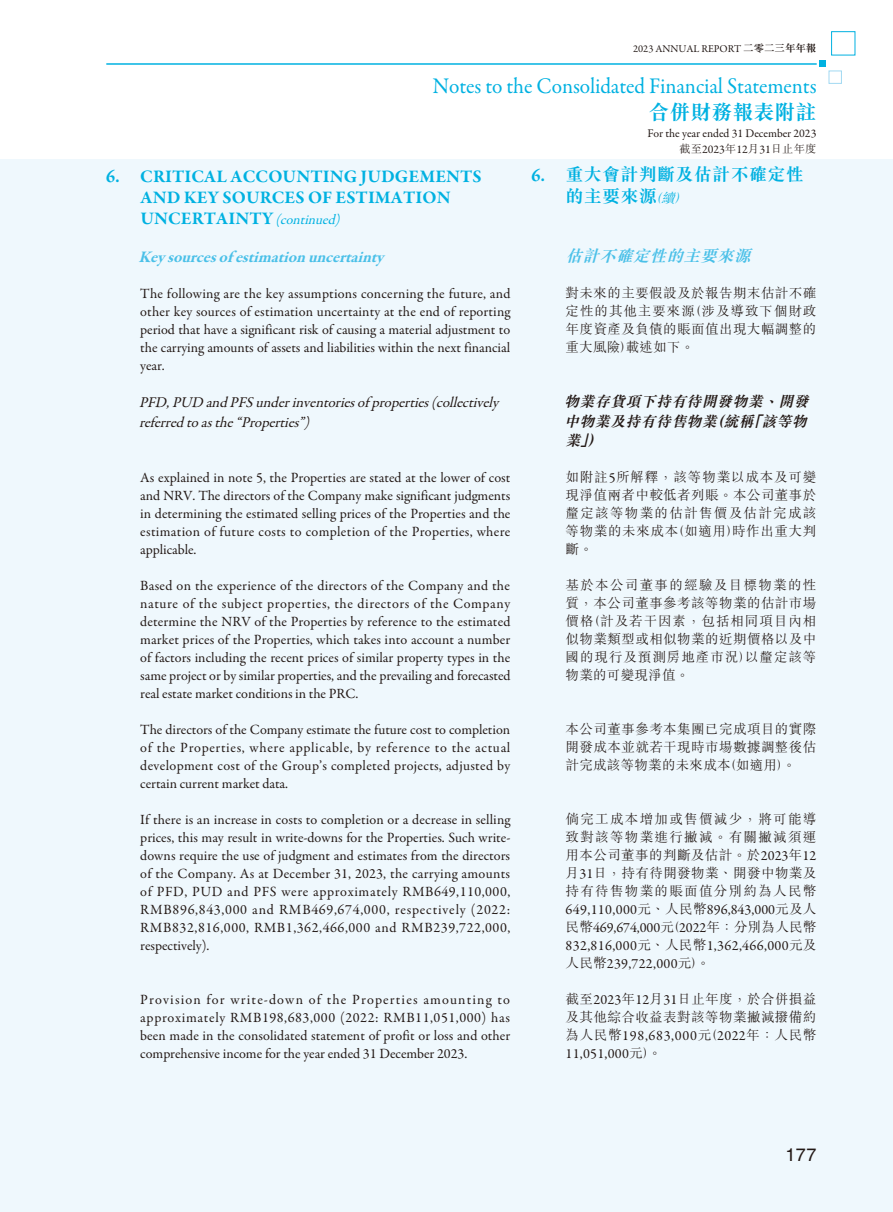
<style>
.page{position:relative;width:893px;height:1212px;background:#fff}
.page>*{position:absolute;margin:0;border:0;box-sizing:border-box;transform-origin:0 0}
.t1{font:22.5px "Garamond Premr Pro";letter-spacing:-.005em;color:#00b1e1;scale:.95 1}
.t2{font:700 21px "M Sung HK";color:#00b1e1}
.t3{font:700 18px/21px "Garamond Premr Pro";letter-spacing:.005em;color:#00b1e1}
.t4{font:700 18px/21px "M Sung HK";letter-spacing:.02em;color:#00b1e1}
.t5{font:18px "Helvetica LT Pro";color:#231916}
.t6{font:italic 700 16.5px "Garamond Premr Pro";color:#4ac0e8}
.t7{font:italic 700 16.5px "M Sung HK";color:#4ac0e8}
.t8{font:italic 15px/19.5px "Garamond Premr Pro";color:#231916}
.t9{font:italic 700 15px/19.5px "M Sung HK";color:#231916;text-align:justify}
.t10{font:14.1px/18px "Garamond Premr Pro";letter-spacing:-.005em;color:#231916;text-align:justify}
.t11{font:14.1px/18px "Garamond Premr Pro";letter-spacing:.025em;color:#231916}
.t12{font:300 13.5px/18px "M Sung HK";letter-spacing:.035em;color:#231916;text-align:justify}
.t13{font:11.85px "Garamond Premr Pro";letter-spacing:-.005em;color:#231916}
.t14{font:300 11.25px "M Sung HK";letter-spacing:.02em;color:#231916}
.t15{font:10.5px "Garamond Premr Pro";letter-spacing:-.005em;color:#231916}
.s1{font-family:"M Sung HK";font-weight:700}
.s2{font-weight:400;font-style:italic;font-size:14.1px}
.s3{font-family:"Garamond Premr Pro";font-weight:400;font-size:11.85px}
.s4{font-family:"Garamond Premr Pro"}
.s5{font-weight:300;font-style:italic;font-size:13.5px}
.s6{font-family:"Garamond Premr Pro";font-weight:400;font-size:14.1px}
.s7{font-family:"M Sung HK";font-weight:300;font-size:13.5px}
</style>
<div class="page">
<div style="left:0;top:159px;width:893px;height:1053px;background:#eff8fd"></div>
<hr style="left:106px;top:63px;width:711px;height:2px;background:#00b1e1">
<div style="left:819px;top:61px;width:7px;height:6px;background:#00b1e1"></div>
<div style="left:831px;top:31px;width:24px;height:24px;border:1px solid #00b1e1"></div>
<div style="left:829px;top:71px;width:13px;height:13px;border:1px solid #a2d9f2"></div>
<p class="t15" style="left:633px;top:42px;width:185px">2023 ANNUAL REPORT <span class="s1">二零二三年年報</span></p>
<h1 class="t1" style="left:433px;top:72px;width:405px">Notes to the Consolidated Financial Statements</h1>
<h2 class="t2" style="left:649px;top:97px;width:169px">合併財務報表附註</h2>
<p class="t3" style="left:140px;top:166px;width:343px;text-indent:-34px">6. CRITICAL ACCOUNTING JUDGEMENTS<br>AND KEY SOURCES OF ESTIMATION<br>UNCERTAINTY <span class="s2">(continued)</span></p>
<p class="t6" style="left:139px;top:246px;width:246px">Key sourcesof estimationuncertainty</p>
<p class="t10" style="left:140px;top:285px;width:372px">The following are the key assumptions concerning the future, and other key sources of estimation uncertainty at the end of reporting period that have a significant risk of causing a material adjustment to the carrying amounts of assets and liabilities within the next financial year.</p>
<p class="t8" style="left:139px;top:393px;width:365px">PFD,PUD andPFSunderinventoriesof properties(collectively referredtoasthe“Properties”)</p>
<p class="t10" style="left:140px;top:469px;width:372px">As explained in note 5, the Properties are stated at the lower of cost and NRV. The directors of the Company make significant judgments in determining the estimated selling prices of the Properties and the estimation of future costs to completion of the Properties, where applicable.</p>
<p class="t10" style="left:140px;top:577px;width:372px">Based on the experience of the directors of the Company and the nature of the subject properties, the directors of the Company determine the NRV of the Properties by reference to the estimated market prices of the Properties, which takes into account a number of factors including the recent prices of similar property types in the same project or by similar properties, and the prevailing and forecasted real estate market conditions in the PRC.</p>
<p class="t10" style="left:140px;top:721px;width:372px">The directors of the Company estimate the future cost to completion of the Properties, where applicable, by reference to the actual development cost of the Group’s completed projects, adjusted by certain current market data.</p>
<p class="t10" style="left:140px;top:811px;width:372px">If there is an increase in costs to completion or a decrease in selling prices, this may result in write-downs for the Properties. Such write&shy;downs require the use of judgment and estimates from the directors of the Company. As at December 31, 2023, the carrying amounts of PFD, PUD and PFS were approximately RMB649,110,000, RMB896,843,000 and RMB469,674,000, respectively (2022:<br>RMB832,816,000, RMB1,362,466,000 and RMB239,722,000, respectively).</p>
<p class="t10" style="left:140px;top:991px;width:372px">Provision for write-down of the Properties amounting to approximately RMB198,683,000 (2022: RMB11,051,000) has been made in the consolidated statement of profit or loss and other comprehensive income for the year ended 31 December 2023.</p>
<p class="t13" style="left:647px;top:126px;width:171px">For the year ended 31 December 2023</p>
<p class="t14" style="left:679px;top:141px;width:139px">截至<span class="s3">2023</span>年<span class="s3">12</span>月<span class="s3">31</span>日止年度</p>
<p class="t4" style="left:566px;top:164px;width:240px;text-indent:-34px"><span class="s4">6.</span> 重大會計判斷及估計不確定性的主要來源<span class="s5">（續）</span></p>
<p class="t7" style="left:566px;top:244px;width:192px">估計不確定性的主要來源</p>
<p class="t12" style="left:566px;top:283px;width:252px">對未來的主要假設及於報告期末估計不確定性的其他主要來源（涉及導致下個財政年度資產及負債的賬面值出現大幅調整的重大風險）載述如下。</p>
<p class="t9" style="left:564px;top:391px;width:251px">物業存貨項下持有待開發物業、開發中物業及持有待售物業（統稱「該等物業」）</p>
<p class="t12" style="left:566px;top:468px;width:252px">如附註<span class="s6">5</span>所解釋，該等物業以成本及可變現淨值兩者中較低者列賬。本公司董事於釐定該等物業的估計售價及估計完成該等物業的未來成本（如適用）時作出重大判斷。</p>
<p class="t12" style="left:566px;top:576px;width:252px">基於本公司董事的經驗及目標物業的性質，本公司董事參考該等物業的估計市場價格（計及若干因素，包括相同項目內相似物業類型或相似物業的近期價格以及中國的現行及預測房地產市況）以釐定該等物業的可變現淨值。</p>
<p class="t12" style="left:566px;top:720px;width:252px">本公司董事參考本集團已完成項目的實際開發成本並就若干現時市場數據調整後估計完成該等物業的未來成本（如適用）。</p>
<p class="t12" style="left:566px;top:810px;width:252px">倘完工成本增加或售價減少，將可能導致對該等物業進行撇減。有關撇減須運用本公司董事的判斷及估計。於<span class="s6">2023</span>年<span class="s6">12</span>月<span class="s6">31</span>日，持有待開發物業、開發中物業及持有待售物業的賬面值分別約為人民幣</p>
<p class="t10" style="left:566px;top:901px;width:252px">649,110,000<span class="s7">元、人民幣</span>896,843,000<span class="s7">元及人民幣</span>469,674,000<span class="s7">元（</span>2022<span class="s7">年：分別為人民幣</span>832,816,000<span class="s7">元、人民幣</span>1,362,466,000<span class="s7">元及人民幣</span>239,722,000<span class="s7">元）。</span></p>
<p class="t12" style="left:566px;top:990px;width:252px">截至<span class="s6">2023</span>年<span class="s6">12</span>月<span class="s6">31</span>日止年度，於合併損益及其他綜合收益表對該等物業撇減撥備約</p>
<p class="t11" style="left:566px;top:1027px;width:252px"><span class="s7">為人民幣</span>198,683,000<span class="s7">元（</span>2022<span class="s7">年：人民幣<br></span>11,051,000<span class="s7">元）。</span></p>
<p class="t5" style="left:785px;top:1144px;width:33px">177</p>
</div>
